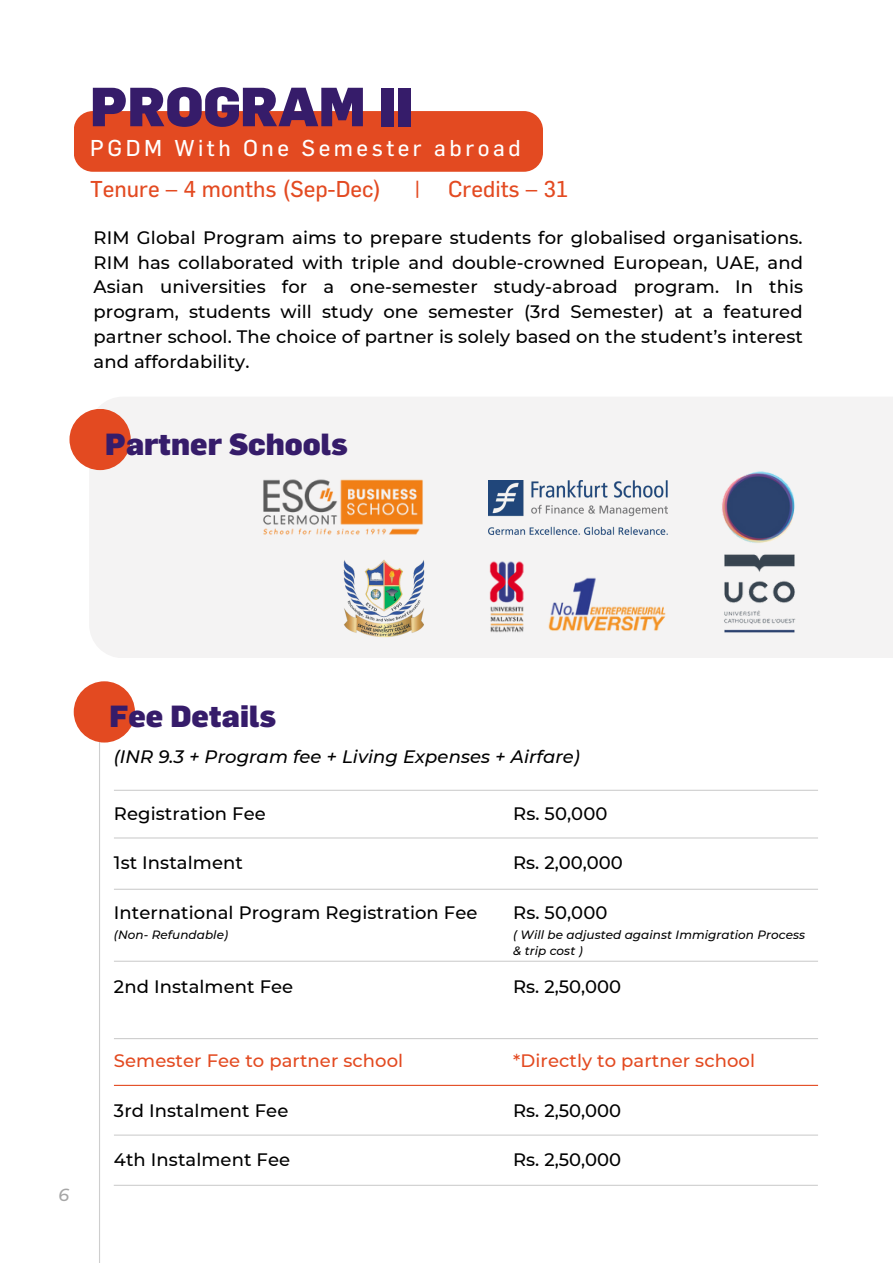
<style>
.page{position:relative;width:893px;height:1264px;background:#fff}
.page>*{position:absolute;margin:0;border:0;box-sizing:border-box;transform-origin:0 0}
.t1{font:900 54px "Flama";color:#361c6a}
.t2{font:900 30px "Flama";color:#361c6a}
.t3{font:22.5px "Flama";color:#e34a21}
.t4{font:22.5px "Flama";letter-spacing:.155em;color:#fff}
.t5{font:500 18px/24.8px "Montserrat";letter-spacing:.005em;color:#000;text-align:justify}
.t6{font:500 18px "Montserrat";letter-spacing:.005em;color:#e34a21}
.t7{font:italic 500 18px "Montserrat";letter-spacing:.005em;color:#000}
.t8{font:italic 500 17.4px "Montserrat";color:#a6a6a6}
.t9{font:italic 500 12px "Montserrat";letter-spacing:.005em;color:#000}
</style>
<div class="page">
<div style="left:74px;top:111px;width:469px;height:61px;background:#e34a21;border-radius:19px"></div>
<hr style="left:99px;top:721px;width:1px;height:541px;background:#cecece">
<div style="left:74px;top:681px;width:61px;height:61px;background:#e34a21;border-radius:50%"></div>
<hr style="left:114px;top:789px;width:704px;height:1px;background:#cecece">
<hr style="left:114px;top:837px;width:704px;height:1px;background:#cecece">
<hr style="left:114px;top:888px;width:704px;height:1px;background:#cecece">
<hr style="left:114px;top:960px;width:704px;height:1px;background:#cecece">
<hr style="left:114px;top:1038px;width:704px;height:1px;background:#cecece">
<hr style="left:114px;top:1084px;width:704px;height:1px;background:#e34a21">
<hr style="left:114px;top:1134px;width:704px;height:1px;background:#cecece">
<div style="left:89px;top:397px;width:803px;height:261px;background:#f4f3f3"></div>
<div style="left:69px;top:409px;width:62px;height:61px;background:#e34a21;border-radius:50%"></div>
<hr style="left:114px;top:1184px;width:703px;height:1px;background:#cecece">
<img style="left:251px;top:470px;width:184px;height:76px">
<img style="left:488px;top:480px;width:179px;height:54px">
<img style="left:721px;top:470px;width:76px;height:165px">
<img style="left:335px;top:547px;width:97px;height:97px">
<img style="left:488px;top:557px;width:188px;height:77px">
<p class="t1" style="left:90px;top:73px;width:325px">PROGRAM II</p>
<p class="t4" style="left:90px;top:134px;width:432px">PGDM With One Semester abroad</p>
<p class="t3" style="left:90px;top:176px;width:293px">Tenure – 4 months (Sep-Dec)</p>
<p class="t3" style="left:414px;top:176px;width:156px">| Credits – 31</p>
<p class="t5" style="left:94px;top:225px;width:711px">RIM Global Program aims to prepare students for globalised organisations.<br>RIM has collaborated with triple and double-crowned European, UAE, and Asian universities for a one-semester study-abroad program. In this program, students will study one semester (3rd Semester) at a featured partner school. The choice of partner is solely based on the student’s interest and affordability.</p>
<p class="t2" style="left:105px;top:425px;width:244px">Partner Schools</p>
<p class="t8" style="left:59px;top:1184px;width:12px">6</p>
<p class="t2" style="left:109px;top:698px;width:168px">Fee Details</p>
<p class="t7" style="left:114px;top:745px;width:467px">(INR 9.3 + Program fee + Living Expenses + Airfare)</p>
<p class="t5" style="left:114px;top:801px;width:153px">Registration Fee</p>
<p class="t5" style="left:114px;top:850px;width:130px">1st Instalment</p>
<p class="t5" style="left:114px;top:899px;width:365px">International Program Registration Fee</p>
<p class="t5" style="left:513px;top:801px;width:96px">Rs. 50,000</p>
<p class="t5" style="left:513px;top:850px;width:111px">Rs. 2,00,000</p>
<p class="t5" style="left:513px;top:899px;width:96px">Rs. 50,000</p>
<p class="t9" style="left:114px;top:927px;width:116px">(Non- Refundable)</p>
<p class="t9" style="left:513px;top:927px;width:293px">( Will be adjusted against Immigration Process</p>
<p class="t9" style="left:513px;top:943px;width:71px">&amp; trip cost )</p>
<p class="t5" style="left:114px;top:974px;width:181px">2nd Instalment Fee</p>
<p class="t6" style="left:114px;top:1049px;width:291px">Semester Fee to partner school</p>
<p class="t5" style="left:114px;top:1097px;width:176px">3rd Instalment Fee</p>
<p class="t5" style="left:114px;top:1147px;width:178px">4th Instalment Fee</p>
<p class="t5" style="left:513px;top:974px;width:109px">Rs. 2,50,000</p>
<p class="t6" style="left:513px;top:1049px;width:243px">*Directly to partner school</p>
<p class="t5" style="left:513px;top:1097px;width:109px">Rs. 2,50,000</p>
<p class="t5" style="left:513px;top:1147px;width:109px">Rs. 2,50,000</p>
</div>
